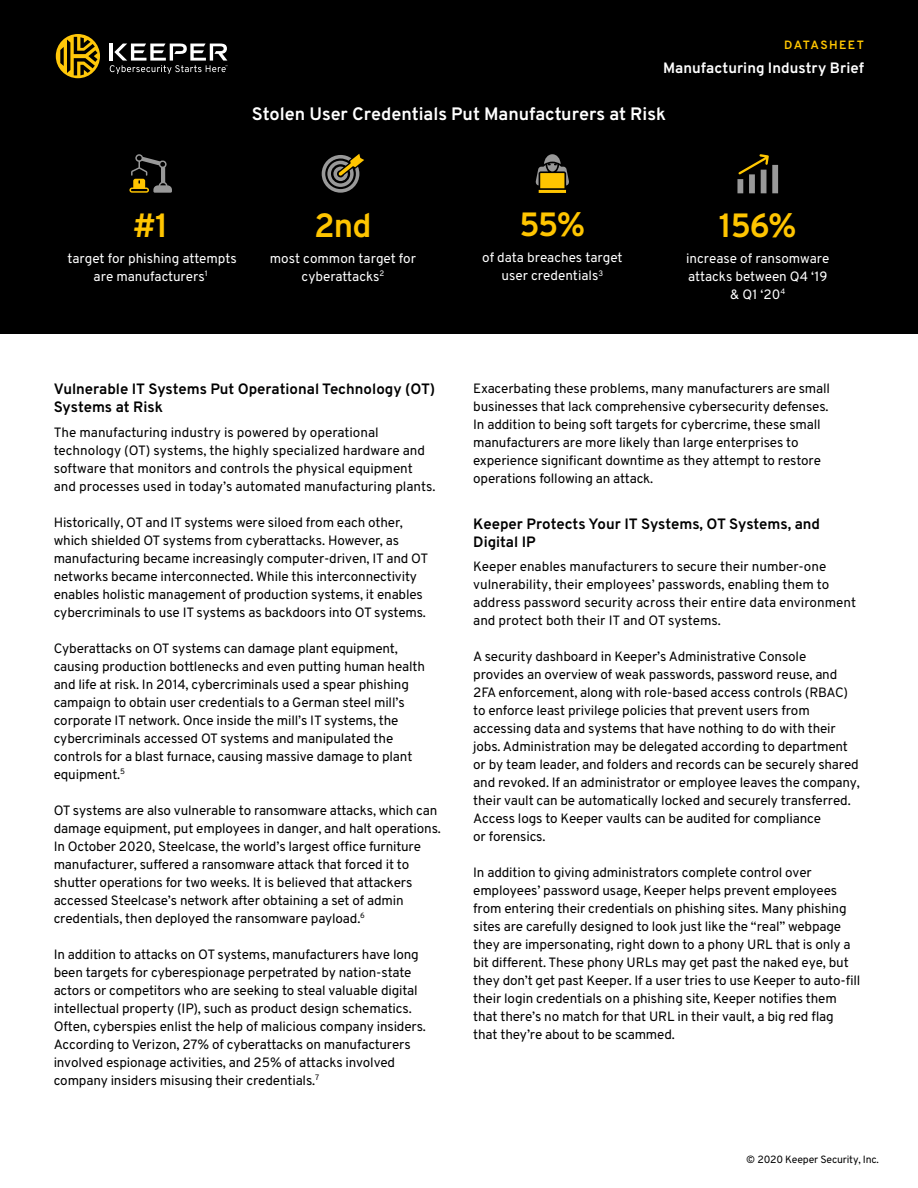
<style>
.page{position:relative;width:918px;height:1188px;background:#fff}
.page>*{position:absolute;margin:0;border:0;box-sizing:border-box;transform-origin:0 0}
.t1{font:700 33.6px "Overpass";letter-spacing:-.05em;color:#ffc500}
.t2{font:700 18px "Overpass";color:#fff}
.t3{font:700 15px/18px "Overpass";color:#000}
.NUMBERS{font:700 15px "Overpass";letter-spacing:.005em;color:#fff}
.t4{font:13.5px/18px "Overpass";letter-spacing:-.01em;color:#000}
.t5{font:13.5px/18px "Overpass";color:#fff;text-align:center}
.NUMBERS-2{font:700 12px "Overpass";letter-spacing:.11em;color:#ffc600}
.t6{font:10.5px "Overpass";letter-spacing:-.015em;color:#000}
</style>
<div class="page">
<div style="left:0;top:0;width:918px;height:334px;background:#000"></div>
<svg style="left:56px;top:34px;width:44px;height:44px"></svg>
<svg style="left:110px;top:44px;width:117px;height:30px"></svg>
<svg style="left:322px;top:154px;width:42px;height:39px"></svg>
<svg style="left:129px;top:154px;width:43px;height:39px"></svg>
<svg style="left:536px;top:154px;width:33px;height:39px"></svg>
<svg style="left:737px;top:154px;width:41px;height:39px"></svg>
<p class="NUMBERS-2" style="left:784px;top:37px;width:81px">DATASHEET</p>
<p class="NUMBERS" style="left:663px;top:58px;width:202px">Manufacturing Industry Brief</p>
<p class="t2" style="left:252px;top:102px;width:416px">Stolen User Credentials Put Manufacturers at Risk</p>
<p class="t1" style="left:133px;top:204px;width:38px">#1</p>
<p class="t5" style="left:68px;top:249px;width:171px">target for phishing attempts are manufacturers<sup>1</sup></p>
<p class="t1" style="left:314px;top:204px;width:59px">2nd</p>
<p class="t5" style="left:270px;top:249px;width:148px">most common target for cyberattacks<sup>2</sup></p>
<p class="t1" style="left:520px;top:204px;width:67px">55%</p>
<p class="t5" style="left:482px;top:248px;width:142px">of data breaches target user credentials<sup>3</sup></p>
<p class="t1" style="left:719px;top:204px;width:79px">156%</p>
<p class="t5" style="left:686px;top:249px;width:145px">increase of ransomware attacks between Q4 ‘19 &amp; Q1 ‘20<sup>4</sup></p>
<p class="t3" style="left:54px;top:380px;width:383px">Vulnerable IT Systems Put Operational Technology (OT)<br>Systems at Risk</p>
<p class="t4" style="left:54px;top:423px;width:383px">The manufacturing industry is powered by operational technology (OT) systems, the highly specialized hardware and software that monitors and controls the physical equipment and processes used in today’s automated manufacturing plants.</p>
<p class="t4" style="left:54px;top:513px;width:376px">Historically, OT and IT systems were siloed from each other, which shielded OT systems from cyberattacks. However, as manufacturing became increasingly computer-driven, IT and OT networks became interconnected. While this interconnectivity enables holistic management of production systems, it enables cybercriminals to use IT systems as backdoors into OT systems.</p>
<p class="t4" style="left:54px;top:639px;width:373px">Cyberattacks on OT systems can damage plant equipment, causing production bottlenecks and even putting human health and life at risk. In 2014, cybercriminals used a spear phishing campaign to obtain user credentials to a German steel mill’s corporate IT network. Once inside the mill’s IT systems, the cybercriminals accessed OT systems and manipulated the controls for a blast furnace, causing massive damage to plant equipment.<sup>5</sup></p>
<p class="t4" style="left:54px;top:801px;width:389px">OT systems are also vulnerable to ransomware attacks, which can damage equipment, put employees in danger, and halt operations.<br>In October 2020, Steelcase, the world’s largest office furniture manufacturer, suffered a ransomware attack that forced it to shutter operations for two weeks. It is believed that attackers accessed Steelcase’s network after obtaining a set of admin credentials, then deployed the ransomware payload.<sup>6</sup></p>
<p class="t4" style="left:54px;top:945px;width:374px">In addition to attacks on OT systems, manufacturers have long been targets for cyberespionage perpetrated by nation-state actors or competitors who are seeking to steal valuable digital intellectual property (IP), such as product design schematics.<br>Often, cyberspies enlist the help of malicious company insiders.<br>According to Verizon, 27% of cyberattacks on manufacturers involved espionage activities, and 25% of attacks involved company insiders misusing their credentials.<sup>7</sup></p>
<p class="t4" style="left:473px;top:379px;width:358px">Exacerbating these problems, many manufacturers are small businesses that lack comprehensive cybersecurity defenses.<br>In addition to being soft targets for cybercrime, these small manufacturers are more likely than large enterprises to experience significant downtime as they attempt to restore operations following an attack.</p>
<p class="t3" style="left:473px;top:514px;width:348px">Keeper Protects Your IT Systems, OT Systems, and<br>Digital IP</p>
<p class="t4" style="left:473px;top:558px;width:384px">Keeper enables manufacturers to secure their number-one vulnerability, their employees’ passwords, enabling them to address password security across their entire data environment and protect both their IT and OT systems.</p>
<p class="t4" style="left:473px;top:648px;width:388px">A security dashboard in Keeper’s Administrative Console provides an overview of weak passwords, password reuse, and 2FA enforcement, along with role-based access controls (RBAC) to enforce least privilege policies that prevent users from accessing data and systems that have nothing to do with their jobs. Administration may be delegated according to department or by team leader, and folders and records can be securely shared and revoked. If an administrator or employee leaves the company, their vault can be automatically locked and securely transferred.<br>Access logs to Keeper vaults can be audited for compliance<br>or forensics.</p>
<p class="t4" style="left:473px;top:864px;width:389px">In addition to giving administrators complete control over employees’ password usage, Keeper helps prevent employees from entering their credentials on phishing sites. Many phishing sites are carefully designed to look just like the “real” webpage they are impersonating, right down to a phony URL that is only a bit different. These phony URLs may get past the naked eye, but they don’t get past Keeper. If a user tries to use Keeper to auto-fill their login credentials on a phishing site, Keeper notifies them that there’s no match for that URL in their vault, a big red flag that they’re about to be scammed.</p>
<p class="t6" style="left:746px;top:1153px;width:134px">© 2020 Keeper Security, Inc.</p>
</div>
